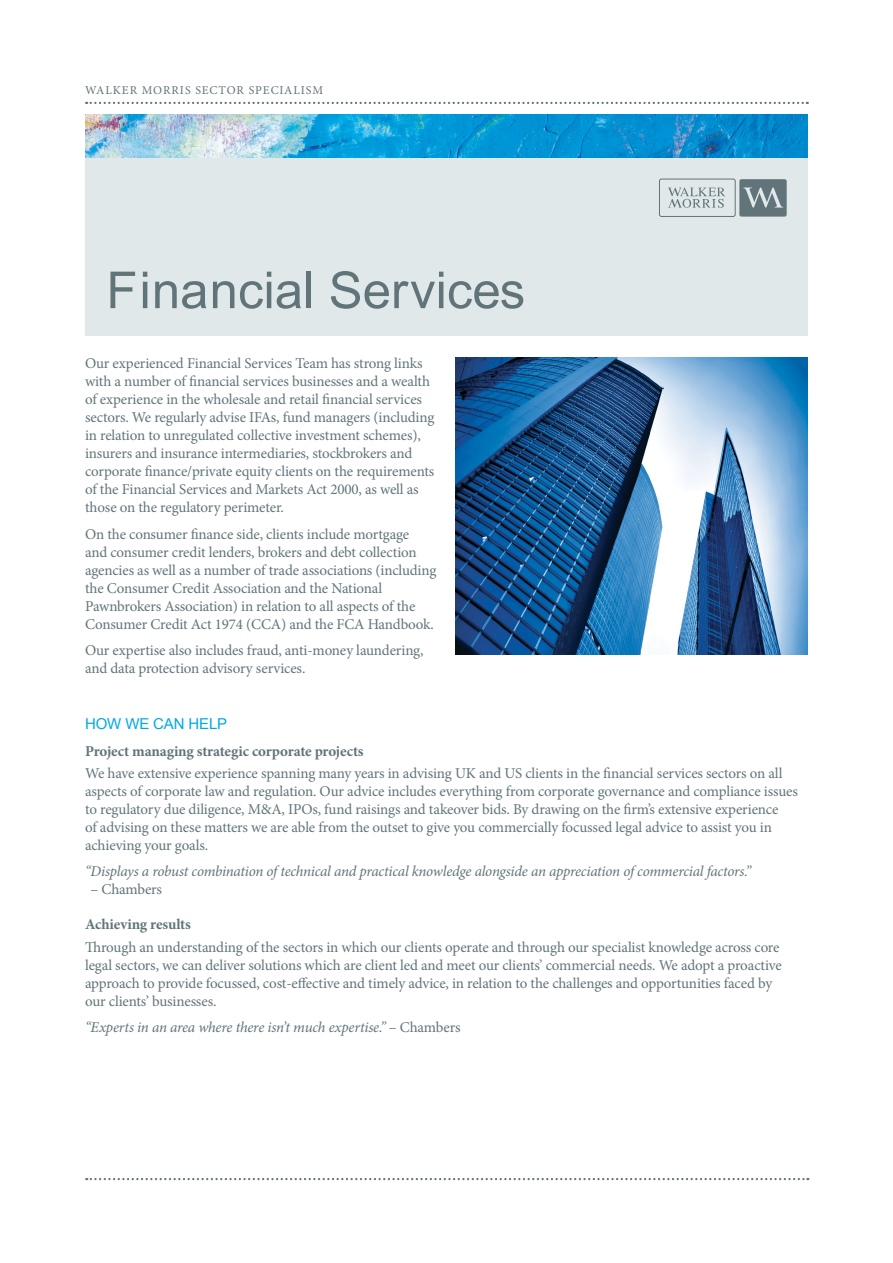
<style>
.page{position:relative;width:893px;height:1263px;background:#fff}
.page>*{position:absolute;margin:0;border:0;box-sizing:border-box;transform-origin:0 0}
.t1{font:51px "Arial";color:#61747a}
.WM_body_copy{font:15px/18px "Minion Pro";letter-spacing:-.01em;color:#61747a}
.WM_body_copy__last_l{font:italic 15px "Minion Pro";letter-spacing:-.02em;color:#61747a}
.WM_body_sub_head{font:700 15px "Minion Pro";letter-spacing:-.01em;color:#61747a}
.WM_sub_head{font:15px "Arial";letter-spacing:-.01em;color:#00a8e4}
.WM_body_copy__last_l-2{font:15px "Minion Pro";letter-spacing:-.015em;color:#61747a}
.WM_running_header{font:12px "Minion Pro";letter-spacing:.08em;color:#61747a}
.s1{font-style:normal}
</style>
<div class="page">
<svg style="left:86px;top:102px;width:722px;height:2px"></svg>
<div style="left:85px;top:157px;width:723px;height:179px;background:#e0e8ea"></div>
<img style="left:455px;top:357px;width:353px;height:298px">
<svg style="left:86px;top:1178px;width:722px;height:2px"></svg>
<svg style="left:668px;top:187px;width:57px;height:21px"></svg>
<div style="left:659px;top:179px;width:77px;height:38px;border:1px solid #61747a;border-radius:2px"></div>
<svg style="left:739px;top:179px;width:48px;height:38px;background:#76878c"></svg>
<img style="left:85px;top:115px;width:723px;height:42px">
<p class="WM_running_header" style="left:85px;top:82px;width:240px">WALKER MORRIS SECTOR SPECIALISM</p>
<p class="t1" style="left:106px;top:257px;width:420px">Financial Services</p>
<p class="WM_body_copy" style="left:85px;top:354px;width:351px">Our experienced Financial Services Team has strong links with a number of financial services businesses and a wealth of experience in the wholesale and retail financial services sectors. We regularly advise IFAs, fund managers (including in relation to unregulated collective investment schemes), insurers and insurance intermediaries, stockbrokers and corporate finance/private equity clients on the requirements of the Financial Services and Markets Act 2000, as well as those on the regulatory perimeter.</p>
<p class="WM_body_copy" style="left:85px;top:525px;width:353px">On the consumer finance side, clients include mortgage<br>and consumer credit lenders, brokers and debt collection agencies as well as a number of trade associations (including the Consumer Credit Association and the National Pawnbrokers Association) in relation to all aspects of the Consumer Credit Act 1974 (CCA) and the FCA Handbook.</p>
<p class="WM_body_copy" style="left:85px;top:641px;width:340px">Our expertise also includes fraud, anti-money laundering, and data protection advisory services.</p>
<p class="WM_sub_head" style="left:85px;top:714px;width:144px">HOW WE CAN HELP</p>
<p class="WM_body_sub_head" style="left:85px;top:740px;width:280px">Project managing strategic corporate projects</p>
<p class="WM_body_copy" style="left:85px;top:764px;width:714px">We have extensive experience spanning many years in advising UK and US clients in the financial services sectors on all aspects of corporate law and regulation. Our advice includes everything from corporate governance and compliance issues to regulatory due diligence, M&amp;A, IPOs, fund raisings and takeover bids. By drawing on the firm’s extensive experience<br>of advising on these matters we are able from the outset to give you commercially focussed legal advice to assist you in achieving your goals.</p>
<p class="WM_body_copy__last_l" style="left:85px;top:861px;width:667px">“Displays a robust combination of technical and practical knowledge alongside an appreciation of commercial factors.”</p>
<p class="WM_body_copy__last_l-2" style="left:91px;top:879px;width:73px">– Chambers</p>
<p class="WM_body_sub_head" style="left:85px;top:914px;width:107px">Achieving results</p>
<p class="WM_body_copy" style="left:85px;top:938px;width:698px">Through an understanding of the sectors in which our clients operate and through our specialist knowledge across core legal sectors, we can deliver solutions which are client led and meet our clients’ commercial needs. We adopt a proactive approach to provide focussed, cost-effective and timely advice, in relation to the challenges and opportunities faced by our clients’ businesses.</p>
<p class="WM_body_copy__last_l" style="left:85px;top:1017px;width:377px">“Experts in an area where there isn’t much expertise.” <span class="s1">– Chambers</span></p>
</div>
